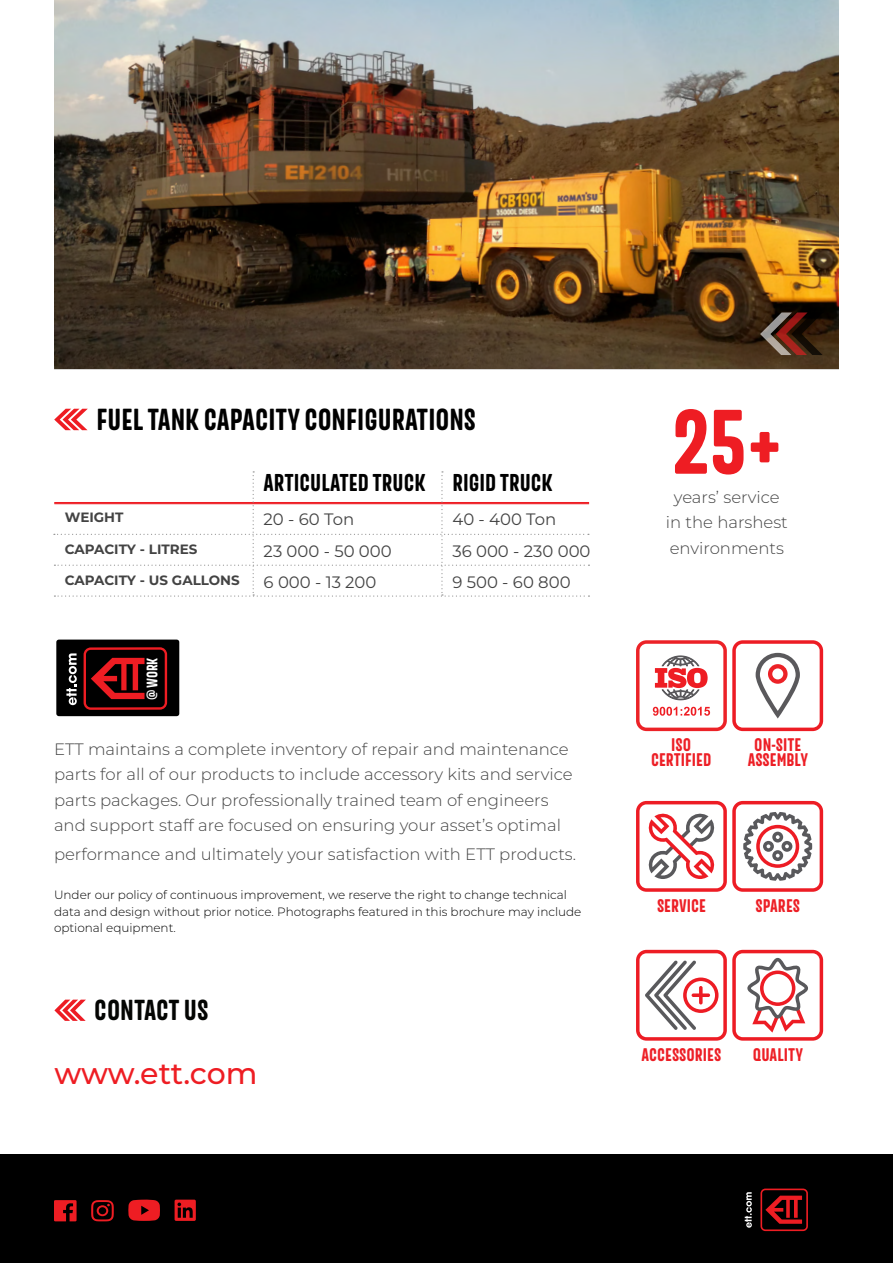
<style>
.page{position:relative;width:893px;height:1263px;background:#fff}
.page>*{position:absolute;margin:0;border:0;box-sizing:border-box;transform-origin:0 0}
.t1{font:700 90px "Merlod Norme";color:#ee1d23}
.t2{font:700 30px "Merlod Norme";color:#000}
.t3{font:500 30px "Montserrat";letter-spacing:-.01em;color:#ee1d23}
.t4{font:700 28.5px "Merlod Norme";color:#040503}
.t5{font:700 24px "Merlod Norme";color:#000}
.t6{font:700 18px "Merlod Norme";color:#ed1f26}
.t7{font:300 16.5px/25.5px "Montserrat";color:#434343;text-align:center}
.t8{font:16.5px "Montserrat";color:#434343}
.t9{font:700 15px "Merlod Norme";color:#fff}
.t10{font:700 14.4px "Merlod Norme";color:#fff}
.t11{font:700 13.5px "Montserrat";color:#434343}
.t12{font:300 12px/16.5px "Montserrat";color:#000}
</style>
<div class="page">
<div style="left:0;top:1154px;width:893px;height:109px;background:#000"></div>
<svg style="left:54px;top:1200px;width:23px;height:21px"></svg>
<svg style="left:91px;top:1200px;width:23px;height:21px"></svg>
<svg style="left:175px;top:1199px;width:21px;height:22px"></svg>
<svg style="left:760px;top:1188px;width:48px;height:43px"></svg>
<svg style="left:745px;top:1192px;width:7px;height:36px"></svg>
<svg style="left:54px;top:999px;width:32px;height:22px"></svg>
<svg style="left:128px;top:1199px;width:32px;height:22px"></svg>
<img style="left:54px;top:0;width:785px;height:369px">
<svg style="left:760px;top:312px;width:63px;height:43px;background:#512f24"></svg>
<svg style="left:54px;top:409px;width:34px;height:21px"></svg>
<svg style="left:54px;top:471px;width:535px;height:126px"></svg>
<svg style="left:636px;top:950px;width:187px;height:91px"></svg>
<svg style="left:636px;top:801px;width:187px;height:91px"></svg>
<svg style="left:636px;top:640px;width:187px;height:91px"></svg>
<div style="left:56px;top:639px;width:123px;height:77px;background:#000;border-radius:3px"></div>
<svg style="left:84px;top:647px;width:83px;height:63px"></svg>
<svg style="left:66px;top:653px;width:11px;height:52px"></svg>
<p class="t2" style="left:96px;top:400px;width:381px">FUEL TANK CAPACITY CONFIGURATIONS</p>
<p class="t11" style="left:65px;top:508px;width:60px">WEIGHT</p>
<p class="t11" style="left:65px;top:539px;width:134px">CAPACITY - LITRES</p>
<p class="t11" style="left:65px;top:571px;width:176px">CAPACITY - US GALLONS</p>
<p class="t5" style="left:264px;top:467px;width:164px">ARTICULATED TRUCK</p>
<p class="t5" style="left:452px;top:467px;width:102px">RIGID TRUCK</p>
<p class="t8" style="left:452px;top:508px;width:105px">40 - 400 Ton</p>
<p class="t8" style="left:452px;top:539px;width:140px">36 000 - 230 000</p>
<p class="t8" style="left:452px;top:571px;width:120px">9 500 - 60 800</p>
<p class="t8" style="left:264px;top:508px;width:92px">20 - 60 Ton</p>
<p class="t8" style="left:264px;top:539px;width:130px">23 000 - 50 000</p>
<p class="t8" style="left:264px;top:571px;width:114px">6 000 - 13 200</p>
<p class="t9" style="left:142px;top:688px;width:32px;rotate:-90deg">WORK</p>
<p class="t10" style="left:141px;top:700px;width:12px;rotate:-90deg">@</p>
<p class="t7" style="left:54px;top:736px;width:520px;text-align:left">ETT maintains a complete inventory of repair and maintenance parts for all of our products to include accessory kits and service parts packages. Our professionally trained team of engineers and support staff are focused on ensuring your asset’s optimal</p>
<p class="t7" style="left:54px;top:841px;width:524px">performance and ultimately your satisfaction with ETT products.</p>
<p class="t12" style="left:54px;top:886px;width:529px">Under our policy of continuous improvement, we reserve the right to change technical data and design without prior notice. Photographs featured in this brochure may include optional equipment.</p>
<h3 class="t4" style="left:94px;top:992px;width:116px">CONTACT US</h3>
<h2 class="t3" style="left:54px;top:1052px;width:205px">www.ett.com</h2>
<p class="t1" style="left:672px;top:384px;width:111px">25+</p>
<p class="t7" style="left:666px;top:484px;width:123px">years’ service in the harshest environments</p>
<p class="t6" style="left:671px;top:733px;width:21px">ISO</p>
<p class="t6" style="left:651px;top:748px;width:62px">CERTIFIED</p>
<p class="t6" style="left:754px;top:733px;width:48px">ON-SITE</p>
<p class="t6" style="left:748px;top:748px;width:62px">ASSEMBLY</p>
<p class="t6" style="left:657px;top:894px;width:50px">SERVICE</p>
<p class="t6" style="left:755px;top:894px;width:46px">SPARES</p>
<p class="t6" style="left:642px;top:1043px;width:81px">ACCESSORIES</p>
<p class="t6" style="left:753px;top:1043px;width:52px">QUALITY</p>
</div>
